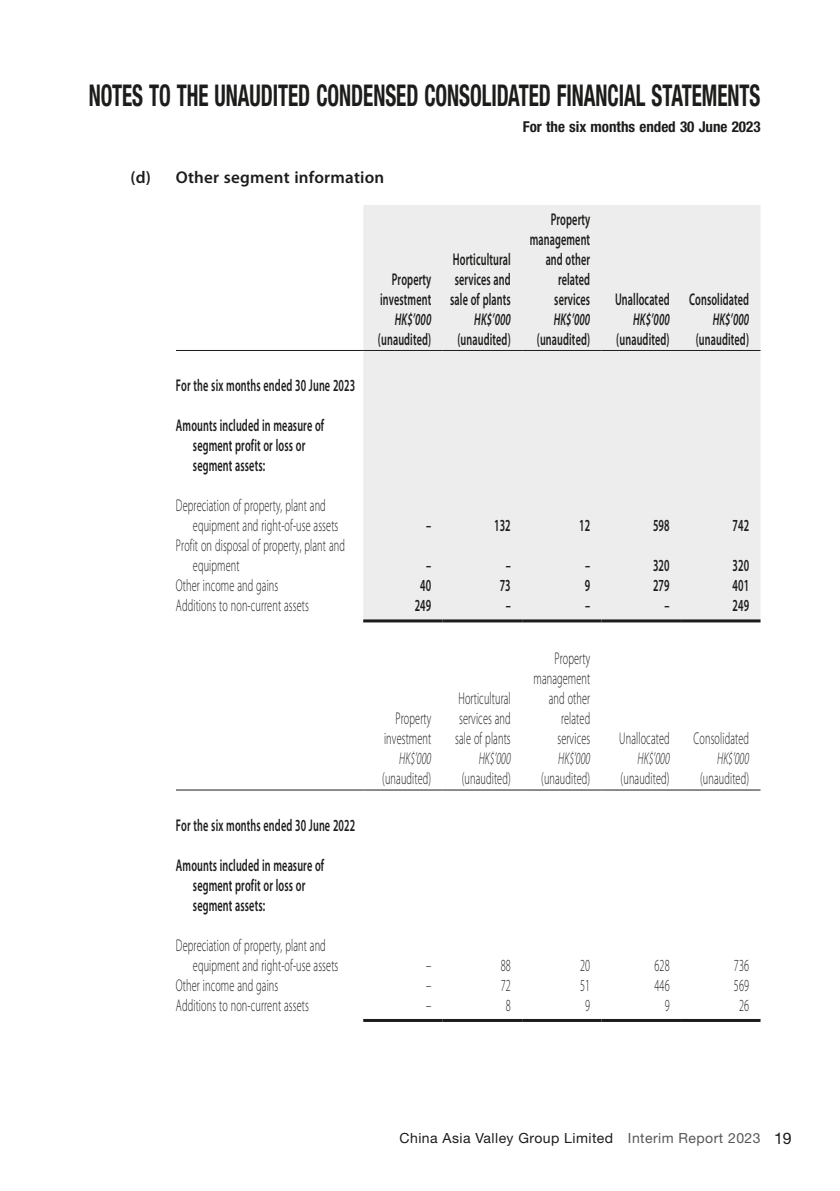
<style>
.page{position:relative;width:840px;height:1191px;background:#fff}
.page>*{position:absolute;margin:0;border:0;box-sizing:border-box;transform-origin:0 0}
.t1{font:700 condensed 30px "Helvetica Neue LT Std";color:#1c1c1b;scale:.7 1}
.t2{font:300 17px/20px "Myriad Pro";letter-spacing:.015em;color:#1c1c1b;scale:.6 1}
.t3{font:600 17px/20px "Myriad Pro";letter-spacing:.01em;color:#1c1c1b;text-align:right;scale:.6 1}
.t4{font:italic 600 17px "Myriad Pro";letter-spacing:.01em;color:#1c1c1b;scale:.6 1}
.t5{font:italic 300 17px "Myriad Pro";letter-spacing:.01em;color:#1c1c1b;scale:.6 1}
.t6{font:600 17px "Myriad Pro";letter-spacing:.01em;color:#1c1c1b}
.t7{font:700 condensed 15px "Helvetica Neue LT Std";color:#1c1c1b}
.t8{font:14px "Helvetica Neue LT Std";letter-spacing:.03em;color:#1c1c1b}
.s1{color:#575756}
.s2{font-size:16px}
</style>
<div class="page">
<div style="left:363px;top:205px;width:397px;height:414px;background:#ededed"></div>
<hr style="left:176px;top:350px;width:187px;height:1px;background:#1c1c1b">
<hr style="left:363px;top:350px;width:79px;height:1px;background:#1c1c1b">
<hr style="left:442px;top:350px;width:80px;height:1px;background:#1c1c1b">
<hr style="left:522px;top:350px;width:79px;height:1px;background:#1c1c1b">
<hr style="left:601px;top:350px;width:79px;height:1px;background:#1c1c1b">
<hr style="left:680px;top:350px;width:80px;height:1px;background:#1c1c1b">
<hr style="left:363px;top:619px;width:79px;height:3px;background:#1c1c1b">
<hr style="left:442px;top:619px;width:80px;height:3px;background:#1c1c1b">
<hr style="left:522px;top:619px;width:79px;height:3px;background:#1c1c1b">
<hr style="left:601px;top:619px;width:79px;height:3px;background:#1c1c1b">
<hr style="left:680px;top:619px;width:80px;height:3px;background:#1c1c1b">
<hr style="left:176px;top:789px;width:187px;height:1px;background:#1c1c1b">
<hr style="left:363px;top:789px;width:79px;height:1px;background:#1c1c1b">
<hr style="left:442px;top:789px;width:80px;height:1px;background:#1c1c1b">
<hr style="left:522px;top:789px;width:79px;height:1px;background:#1c1c1b">
<hr style="left:601px;top:789px;width:79px;height:1px;background:#1c1c1b">
<hr style="left:680px;top:789px;width:80px;height:1px;background:#1c1c1b">
<hr style="left:363px;top:1019px;width:79px;height:3px;background:#1c1c1b">
<hr style="left:442px;top:1019px;width:80px;height:3px;background:#1c1c1b">
<hr style="left:522px;top:1019px;width:79px;height:3px;background:#1c1c1b">
<hr style="left:601px;top:1019px;width:79px;height:3px;background:#1c1c1b">
<hr style="left:680px;top:1019px;width:80px;height:3px;background:#1c1c1b">
<h1 class="t1" style="left:89px;top:77px;width:960px">NOTES TO THE UNAUDITED CONDENSED CONSOLIDATED FINANCIAL STATEMENTS</h1>
<p class="t7" style="left:522px;top:118px;width:239px">For the six months ended 30 June 2023</p>
<p class="t6" style="left:130px;top:168px;width:255px">(d) Other segment information</p>
<p class="t3" style="left:380px;top:269px;width:87px">Property investment</p>
<p class="t3" style="left:450px;top:249px;width:102px;text-align:justify">Horticultural services and sale of plants</p>
<p class="t3" style="left:529px;top:209px;width:102px">Property management and other related services</p>
<p class="t3" style="left:614px;top:289px;width:225px">Unallocated Consolidated</p>
<p class="t3" style="left:176px;top:375px;width:300px">For the six months ended 30 June 2023</p>
<p class="t3" style="left:193px;top:415px;width:220px;text-align:left;text-indent:-17px">Amounts included in measure of segment profit or loss or segment assets:</p>
<p class="t2" style="left:193px;top:495px;width:244px;text-indent:-17px">Depreciation of property, plant and equipment and right-of-use assets</p>
<p class="t2" style="left:193px;top:535px;width:254px;text-indent:-17px">Profit on disposal of property, plant and equipment</p>
<p class="t4" style="left:394px;top:310px;width:62px">HK$’000</p>
<p class="t4" style="left:474px;top:310px;width:62px">HK$’000</p>
<p class="t4" style="left:553px;top:310px;width:62px">HK$’000</p>
<p class="t4" style="left:633px;top:310px;width:62px">HK$’000</p>
<p class="t4" style="left:712px;top:310px;width:62px">HK$’000</p>
<p class="t3" style="left:378px;top:329px;width:90px">(unaudited)</p>
<p class="t3" style="left:457px;top:329px;width:90px">(unaudited)</p>
<p class="t3" style="left:536px;top:329px;width:90px">(unaudited)</p>
<p class="t3" style="left:616px;top:329px;width:90px">(unaudited)</p>
<p class="t3" style="left:695px;top:329px;width:90px">(unaudited)</p>
<p class="t3" style="left:426px;top:515px;width:10px">–</p>
<p class="t3" style="left:494px;top:515px;width:29px">132</p>
<p class="t3" style="left:579px;top:515px;width:20px">12</p>
<p class="t3" style="left:652px;top:515px;width:29px">598</p>
<p class="t3" style="left:732px;top:515px;width:29px">742</p>
<p class="t3" style="left:426px;top:555px;width:10px">–</p>
<p class="t3" style="left:505px;top:555px;width:10px">–</p>
<p class="t3" style="left:584px;top:555px;width:10px">–</p>
<p class="t3" style="left:652px;top:555px;width:29px">320</p>
<p class="t3" style="left:732px;top:555px;width:29px">320</p>
<p class="t2" style="left:176px;top:575px;width:172px">Other income and gains</p>
<p class="t3" style="left:420px;top:575px;width:20px">40</p>
<p class="t3" style="left:499px;top:575px;width:20px">73</p>
<p class="t3" style="left:584px;top:575px;width:11px">9</p>
<p class="t3" style="left:652px;top:575px;width:29px">279</p>
<p class="t3" style="left:732px;top:575px;width:29px">401</p>
<p class="t2" style="left:176px;top:595px;width:223px">Additions to non-current assets</p>
<p class="t3" style="left:414px;top:595px;width:29px">249</p>
<p class="t3" style="left:505px;top:595px;width:10px">–</p>
<p class="t3" style="left:584px;top:595px;width:10px">–</p>
<p class="t3" style="left:664px;top:595px;width:10px">–</p>
<p class="t3" style="left:732px;top:595px;width:29px">249</p>
<p class="t2" style="left:384px;top:709px;width:80px;text-align:right">Property investment</p>
<p class="t2" style="left:455px;top:689px;width:94px;text-align:justify">Horticultural services and sale of plants</p>
<p class="t2" style="left:533px;top:649px;width:96px;text-align:right">Property management and other related services</p>
<p class="t2" style="left:619px;top:729px;width:85px">Unallocated</p>
<p class="t2" style="left:693px;top:729px;width:94px">Consolidated</p>
<p class="t3" style="left:176px;top:815px;width:300px">For the six months ended 30 June 2022</p>
<p class="t3" style="left:193px;top:855px;width:220px;text-align:left;text-indent:-17px">Amounts included in measure of segment profit or loss or segment assets:</p>
<p class="t2" style="left:193px;top:935px;width:244px;text-indent:-17px">Depreciation of property, plant and equipment and right-of-use assets</p>
<p class="t5" style="left:399px;top:750px;width:55px">HK$’000</p>
<p class="t5" style="left:478px;top:750px;width:55px">HK$’000</p>
<p class="t5" style="left:558px;top:750px;width:55px">HK$’000</p>
<p class="t5" style="left:637px;top:750px;width:55px">HK$’000</p>
<p class="t5" style="left:716px;top:750px;width:55px">HK$’000</p>
<p class="t2" style="left:382px;top:769px;width:83px">(unaudited)</p>
<p class="t2" style="left:461px;top:769px;width:83px">(unaudited)</p>
<p class="t2" style="left:541px;top:769px;width:83px">(unaudited)</p>
<p class="t2" style="left:620px;top:769px;width:83px">(unaudited)</p>
<p class="t2" style="left:699px;top:769px;width:83px">(unaudited)</p>
<p class="t2" style="left:426px;top:955px;width:10px">–</p>
<p class="t2" style="left:500px;top:955px;width:18px">88</p>
<p class="t2" style="left:580px;top:955px;width:18px">20</p>
<p class="t2" style="left:654px;top:955px;width:27px">628</p>
<p class="t2" style="left:733px;top:955px;width:27px">736</p>
<p class="t2" style="left:176px;top:975px;width:172px">Other income and gains</p>
<p class="t2" style="left:426px;top:975px;width:10px">–</p>
<p class="t2" style="left:500px;top:975px;width:18px">72</p>
<p class="t2" style="left:579px;top:975px;width:18px">51</p>
<p class="t2" style="left:654px;top:975px;width:27px">446</p>
<p class="t2" style="left:733px;top:975px;width:27px">569</p>
<p class="t2" style="left:176px;top:995px;width:223px">Additions to non-current assets</p>
<p class="t2" style="left:426px;top:995px;width:10px">–</p>
<p class="t2" style="left:505px;top:995px;width:10px">8</p>
<p class="t2" style="left:585px;top:995px;width:10px">9</p>
<p class="t2" style="left:664px;top:995px;width:10px">9</p>
<p class="t2" style="left:738px;top:995px;width:18px">26</p>
<p class="t8" style="left:399px;top:1129px;width:393px">China Asia Valley Group Limited <span class="s1">Interim Report 2023</span> <span class="s2">19</span></p>
</div>
